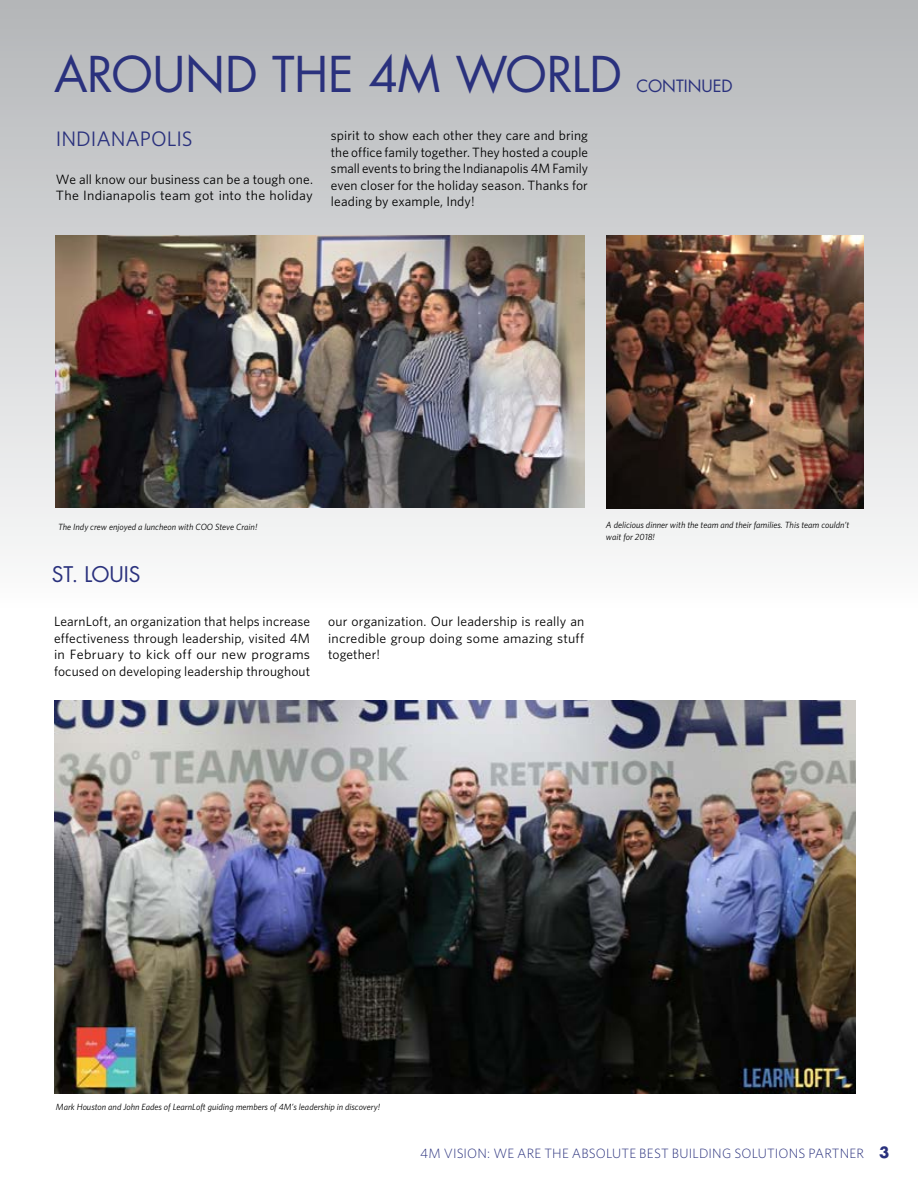
<style>
.page{position:relative;width:918px;height:1188px;background:#fff}
.page>*{position:absolute;margin:0;border:0;box-sizing:border-box;transform-origin:0 0}
.t1{font:48px "Futura";letter-spacing:-.01em;color:#2a317d}
.t2{font:21px "Whitney";letter-spacing:-.005em;color:#2a317d}
.t3{font:21px "Futura";letter-spacing:-.01em;color:#2a317d}
.t4{font:16.5px "Futura";color:#2a317d}
.t5{font:13.5px/16.5px "Whitney";letter-spacing:.01em;color:#000;text-align:justify}
.t6{font:300 13.5px "Whitney";letter-spacing:.01em;color:#2a317d}
.t7{font:italic 9px/12px "Whitney";color:#000}
.s1{font-family:"Futura";font-weight:700;font-size:15px}
</style>
<div class="page">
<div style="left:0;top:0;width:918px;height:612px;background:linear-gradient(to bottom,#b3b5b8,#fcfcfc)"></div>
<img style="left:56px;top:236px;width:528px;height:272px">
<img style="left:54px;top:700px;width:802px;height:394px">
<img style="left:606px;top:236px;width:258px;height:273px">
<h1 class="t1" style="left:54px;top:41px;width:569px">AROUND THE 4M WORLD</h1>
<h2 class="t2" style="left:56px;top:127px;width:138px">INDIANAPOLIS</h2>
<p class="t5" style="left:56px;top:170px;width:259px">We all know our business can be a tough one.<br>The Indianapolis team got into the holiday</p>
<p class="t5" style="left:331px;top:127px;width:259px">spirit to show each other they care and bring the office family together. They hosted a couple small events to bring the Indianapolis 4M Family even closer for the holiday season. Thanks for leading by example, Indy!</p>
<p class="t4" style="left:637px;top:74px;width:98px">CONTINUED</p>
<p class="t7" style="left:58px;top:521px;width:201px">The Indy crew enjoyed a luncheon with COO Steve Crain!</p>
<p class="t7" style="left:606px;top:518px;width:245px">A delicious dinner with the team and their families. This team couldn’t wait for 2018!</p>
<h2 class="t3" style="left:52px;top:560px;width:90px">ST. LOUIS</h2>
<p class="t5" style="left:54px;top:613px;width:258px">LearnLoft, an organization that helps increase effectiveness through leadership, visited 4M in February to kick off our new programs focused on developing leadership throughout</p>
<p class="t5" style="left:328px;top:613px;width:258px">our organization. Our leadership is really an incredible group doing some amazing stuff together!</p>
<p class="t7" style="left:56px;top:1101px;width:326px">Mark Houston and John Eades of LearnLoft guiding members of 4M’s leadership in discovery!</p>
<p class="t6" style="left:420px;top:1145px;width:471px">4M VISION: WE ARE THE ABSOLUTE BEST BUILDING SOLUTIONS PARTNER <span class="s1">3</span></p>
</div>
